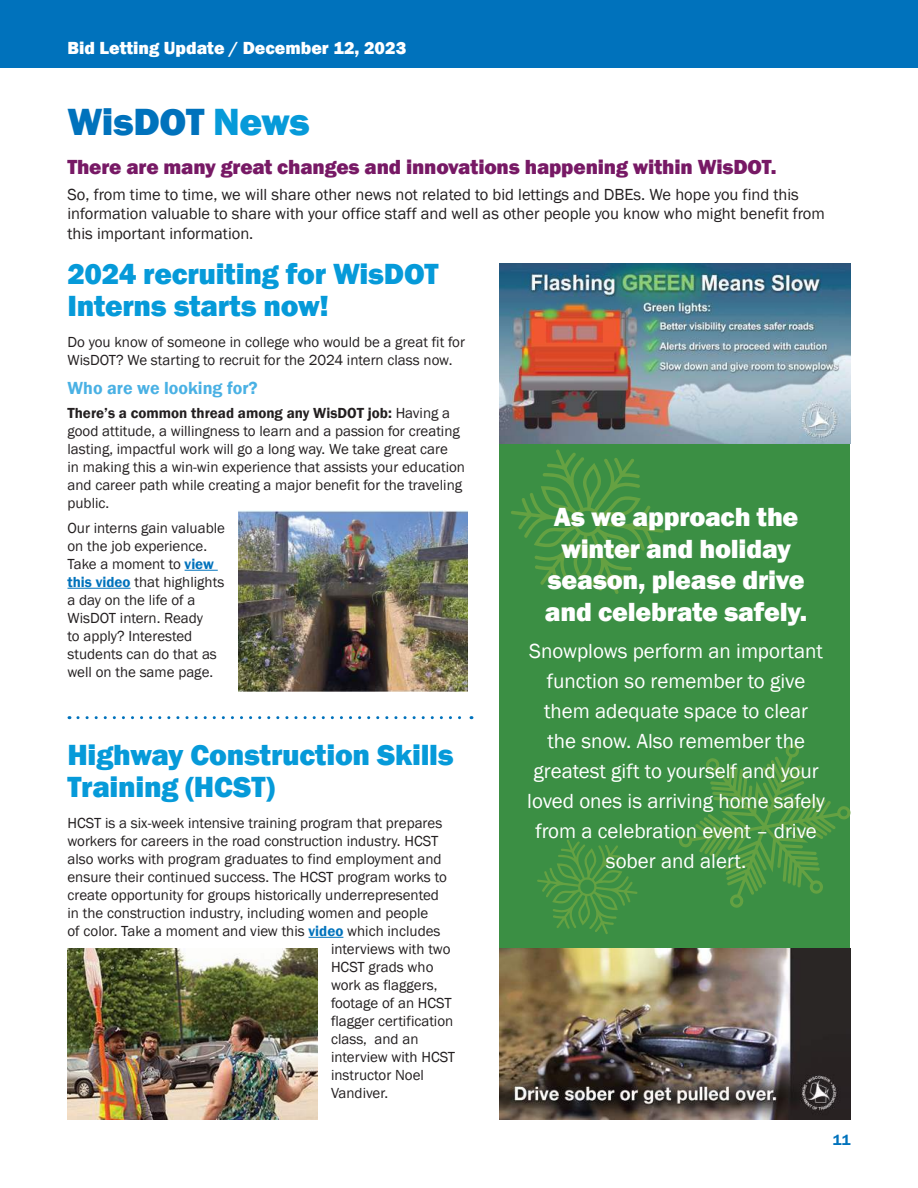
<style>
.page{position:relative;width:918px;height:1188px;background:#fff}
.page>*{position:absolute;margin:0;border:0;box-sizing:border-box;transform-origin:0 0}
.t1{font:800 39px "Franklin Gothic";letter-spacing:-.015em;color:#0072bc}
.t2{font:800 30px/31.5px "Franklin Gothic";letter-spacing:-.01em;color:#069ad9}
.t3{font:800 27px/31.5px "Franklin Gothic";letter-spacing:-.01em;color:#fff;text-align:center}
.t4{font:21px/30px "Franklin Gothic";color:#fff;text-align:center}
.t5{font:800 21px "Franklin Gothic";letter-spacing:-.01em;color:#771965}
.t6{font:800 18px "Franklin Gothic";color:#fff}
.t7{font:600 18px "Franklin Gothic";color:#4ab1e4}
.t8{font:16.5px/19.5px "Franklin Gothic";color:#231f20}
.t9{font:15px/18px "Franklin Gothic";color:#231f20}
.t10{font:600 15px "Franklin Gothic";color:#0072bc}
.s1{color:#069ad9}
.s2{font-weight:600}
.s3{font-weight:600;color:#0072bc}
</style>
<div class="page">
<div style="left:500px;top:417px;width:350px;height:555px;background:#3b8f44"></div>
<hr style="left:185px;top:570px;width:33px;height:1px;background:#0072bc">
<hr style="left:68px;top:588px;width:63px;height:1px;background:#0072bc">
<div style="left:0;top:0;width:918px;height:68px;background:#0072bc"></div>
<svg style="left:78px;top:716px;width:394px;height:3px"></svg>
<img style="left:238px;top:511px;width:230px;height:180px">
<hr style="left:309px;top:937px;width:34px;height:1px;background:#0072bc">
<img style="left:68px;top:949px;width:250px;height:170px">
<img style="left:500px;top:263px;width:350px;height:181px">
<img style="left:500px;top:949px;width:350px;height:170px">
<svg style="left:511px;top:449px;width:153px;height:145px"></svg>
<svg style="left:537px;top:839px;width:101px;height:95px"></svg>
<svg style="left:679px;top:744px;width:172px;height:164px"></svg>
<p class="t6" style="left:68px;top:36px;width:340px">Bid Letting Update / December 12, 2023</p>
<h1 class="t1" style="left:68px;top:97px;width:244px">WisDOT <span class="s1">News</span></h1>
<h2 class="t5" style="left:68px;top:154px;width:711px">There are many great changes and innovations happening within WisDOT.</h2>
<p class="t8" style="left:68px;top:185px;width:759px">So, from time to time, we will share other news not related to bid lettings and DBEs. We hope you find this information valuable to share with your office staff and well as other people you know who might benefit from this important information.</p>
<h2 class="t2" style="left:68px;top:258px;width:372px">2024 recruiting for WisDOT<br>Interns starts now!</h2>
<p class="t9" style="left:68px;top:334px;width:399px">Do you know of someone in college who would be a great fit for<br>WisDOT? We starting to recruit for the 2024 intern class now.</p>
<h3 class="t7" style="left:68px;top:377px;width:192px">Who are we looking for?</h3>
<p class="t9" style="left:68px;top:405px;width:399px"><span class="s2">There’s a common thread among any WisDOT job:</span> Having a good attitude, a willingness to learn and a passion for creating lasting, impactful work will go a long way. We take great care<br>in making this a win-win experience that assists your education and career path while creating a major benefit for the traveling public.</p>
<p class="t9" style="left:68px;top:519px;width:159px">Our interns gain valuable on the job experience.<br>Take a moment to <span class="s3">view this video</span> that highlights a day on the life of a<br>WisDOT intern. Ready<br>to apply? Interested students can do that as well on the same page.</p>
<h2 class="t2" style="left:68px;top:739px;width:388px">Highway Construction Skills<br>Training (HCST)</h2>
<p class="t9" style="left:68px;top:815px;width:376px">HCST is a six-week intensive training program that prepares</p>
<p class="t9" style="left:68px;top:833px;width:372px">workers for careers in the road construction industry. HCST</p>
<p class="t9" style="left:68px;top:851px;width:376px">also works with program graduates to find employment and</p>
<p class="t9" style="left:68px;top:869px;width:381px">ensure their continued success. The HCST program works to</p>
<p class="t9" style="left:68px;top:887px;width:373px">create opportunity for groups historically underrepresented</p>
<p class="t9" style="left:68px;top:905px;width:362px">in the construction industry, including women and people</p>
<p class="t9" style="left:68px;top:923px;width:375px">of color. Take a moment and view this <span class="s3">video</span> which includes</p>
<p class="t9" style="left:331px;top:941px;width:121px">interviews with two</p>
<p class="t9" style="left:331px;top:959px;width:104px">HCST grads who</p>
<p class="t9" style="left:331px;top:977px;width:108px">work as flaggers,</p>
<p class="t9" style="left:331px;top:995px;width:122px">footage of an HCST</p>
<p class="t9" style="left:331px;top:1013px;width:124px">flagger certification</p>
<p class="t9" style="left:331px;top:1031px;width:89px">class, and an</p>
<p class="t9" style="left:331px;top:1049px;width:126px">interview with HCST</p>
<p class="t9" style="left:331px;top:1067px;width:95px">instructor Noel</p>
<p class="t9" style="left:331px;top:1085px;width:59px">Vandiver.</p>
<p class="t3" style="left:545px;top:502px;width:264px">As we approach the winter and holiday season, please drive and celebrate safely.</p>
<p class="t4" style="left:527px;top:636px;width:299px">Snowplows perform an important function so remember to give them adequate space to clear the snow. Also remember the greatest gift to yourself and your loved ones is arriving home safely from a celebration event – drive sober and alert.</p>
<p class="t10" style="left:833px;top:1130px;width:19px">11</p>
</div>
